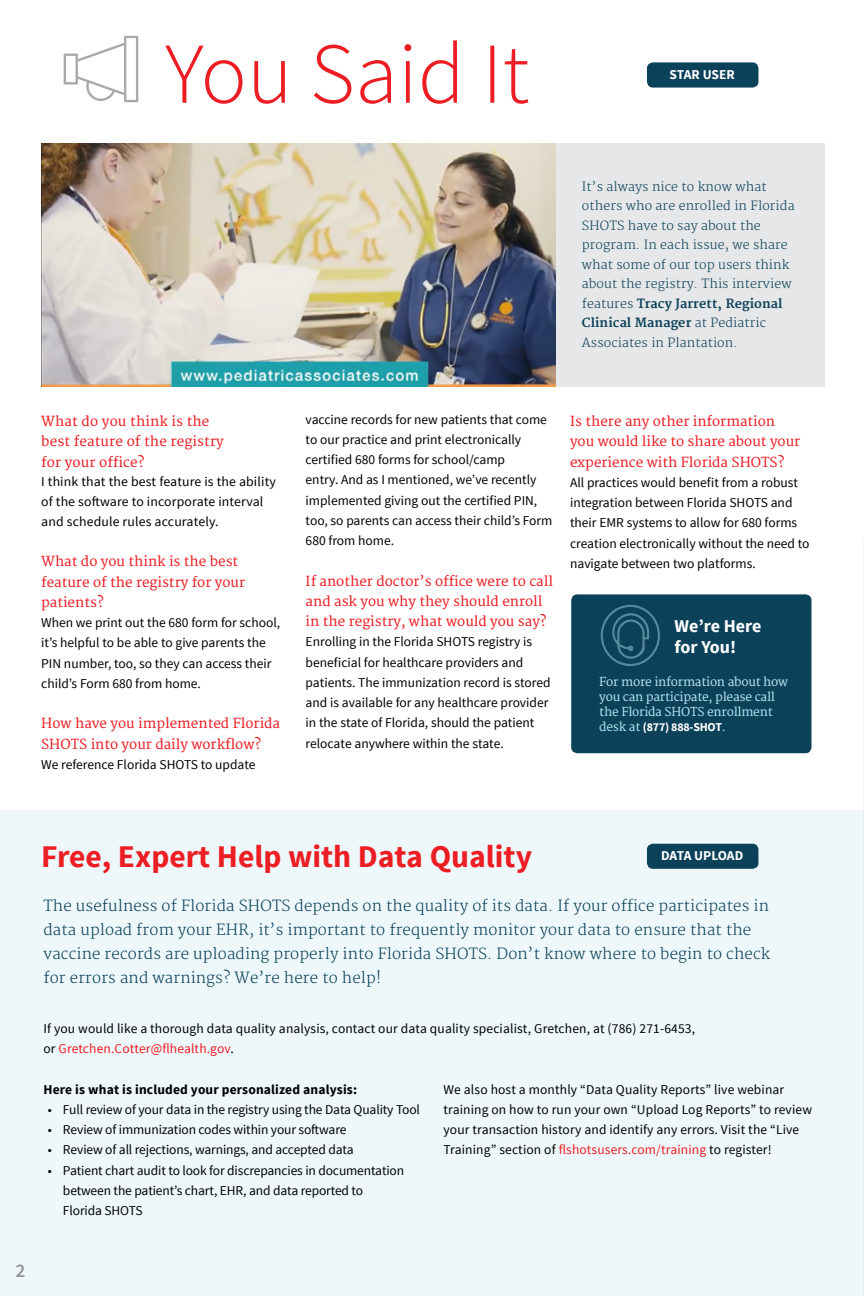
<style>
.page{position:relative;width:864px;height:1296px;background:#fff}
.page>*{position:absolute;margin:0;border:0;box-sizing:border-box;transform-origin:0 0}
.t1{font:700 31.5px "Source Sans Pro";color:#ed1d24}
.t2{font:600 19.5px "Source Sans Pro";color:#939598}
.t3{font:700 18px/21.6px "Source Sans Pro";color:#fff}
.t4{font:300 15px/24px "Merriweather";letter-spacing:.01em;color:#0c415a}
.t5{font:13.5px/20.2px "Source Sans Pro";color:#000}
.t6{font:13.5px/20.2px "Merriweather";color:#ed1d24}
.t7{font:700 13.5px "Source Sans Pro";letter-spacing:.01em;color:#000}
.t8{font:700 13.5px "Source Sans Pro";letter-spacing:-.01em;color:#fff}
.t9{font:300 12.3px/19.5px "Merriweather";letter-spacing:.01em;color:#0c415a}
.t10{font:12px/15px "Merriweather";letter-spacing:-.02em;color:#b6e3f1}
.t11{font:700 12px "Source Sans Pro";letter-spacing:-.02em;color:#fff}
.s1{font-weight:700}
.s2{font-family:"Merriweather";font-weight:400;color:#b6e3f1}
.s3{color:#ed1d24}
</style>
<div class="page">
<div style="left:0;top:810px;width:864px;height:486px;background:#eef8fb"></div>
<svg style="left:165px;top:40px;width:363px;height:64px"></svg>
<div style="left:647px;top:62px;width:111px;height:26px;background:#0c415a;border-radius:6px"></div>
<div style="left:536px;top:144px;width:289px;height:243px;background:#e6e7e8"></div>
<img style="left:41px;top:144px;width:515px;height:242px">
<svg style="left:64px;top:36px;width:74px;height:66px"></svg>
<svg style="left:863px;top:541px;width:1px;height:755px"></svg>
<div style="left:571px;top:594px;width:241px;height:159px;background:#0c415a;border-radius:6px"></div>
<svg style="left:601px;top:605px;width:59px;height:61px"></svg>
<div style="left:647px;top:844px;width:111px;height:25px;background:#0c415a;border-radius:6px"></div>
<p class="t8" style="left:670px;top:66px;width:67px">STAR USER</p>
<p class="t9" style="left:582px;top:177px;width:214px">It’s always nice to know what others who are enrolled in Florida<br>SHOTS have to say about the program. In each issue, we share what some of our top users think about the registry. This interview features <span class="s1">Tracy Jarrett, Regional<br>Clinical Manager</span> at Pediatric<br>Associates in Plantation.</p>
<p class="t6" style="left:41px;top:412px;width:184px">What do you think is the best feature of the registry for your office?</p>
<p class="t5" style="left:41px;top:472px;width:236px;line-height:19.8px">I think that the best feature is the ability of the software to incorporate interval and schedule rules accurately.</p>
<p class="t6" style="left:41px;top:552px;width:205px">What do you think is the best feature of the registry for your patients?</p>
<p class="t5" style="left:41px;top:613px;width:240px">When we print out the 680 form for school, it’s helpful to be able to give parents the PIN number, too, so they can access their child’s Form 680 from home.</p>
<p class="t6" style="left:41px;top:714px;width:240px">How have you implemented Florida<br>SHOTS into your daily workflow?</p>
<p class="t5" style="left:41px;top:755px;width:216px">We reference Florida SHOTS to update</p>
<p class="t5" style="left:306px;top:409px;width:248px">vaccine records for new patients that come to our practice and print electronically certified 680 forms for school/camp<br>entry. And as I mentioned, we’ve recently implemented giving out the certified PIN, too, so parents can access their child’s Form 680 from home.</p>
<p class="t6" style="left:306px;top:571px;width:249px">If another doctor’s office were to call and ask you why they should enroll in the registry, what would you say?</p>
<p class="t5" style="left:306px;top:632px;width:246px">Enrolling in the Florida SHOTS registry is beneficial for healthcare providers and patients. The immunization record is stored and is available for any healthcare provider in the state of Florida, should the patient relocate anywhere within the state.</p>
<p class="t6" style="left:570px;top:412px;width:232px">Is there any other information you would like to share about your experience with Florida SHOTS?</p>
<p class="t5" style="left:570px;top:473px;width:241px">All practices would benefit from a robust integration between Florida SHOTS and their EMR systems to allow for 680 forms creation electronically without the need to navigate between two platforms.</p>
<h3 class="t3" style="left:675px;top:616px;width:88px">We’re Here for You!</h3>
<p class="t10" style="left:599px;top:675px;width:190px">For more information about how you can participate, please call the Florida SHOTS enrollment</p>
<p class="t11" style="left:599px;top:720px;width:128px"><span class="s2">desk at</span> (877) 888-SHOT<span class="s2">.</span></p>
<h1 class="t1" style="left:41px;top:837px;width:492px">Free, Expert Help with Data Quality</h1>
<p class="t8" style="left:661px;top:847px;width:84px">DATA UPLOAD</p>
<p class="t4" style="left:44px;top:895px;width:728px">The usefulness of Florida SHOTS depends on the quality of its data. If your office participates in data upload from your EHR, it’s important to frequently monitor your data to ensure that the vaccine records are uploading properly into Florida SHOTS. Don’t know where to begin to check for errors and warnings? We’re here to help!</p>
<p class="t5" style="left:44px;top:1018px;width:653px">If you would like a thorough data quality analysis, contact our data quality specialist, Gretchen, at (786) 271-6453, or <span class="s3">Gretchen.Cotter@flhealth.gov</span>.</p>
<p class="t7" style="left:44px;top:1080px;width:315px">Here is what is included your personalized analysis:</p>
<p class="t5" style="left:48px;top:1099px;width:374px">• Full review of your data in the registry using the Data Quality Tool</p>
<p class="t5" style="left:48px;top:1120px;width:300px">• Review of immunization codes within your software</p>
<p class="t5" style="left:48px;top:1140px;width:307px">• Review of all rejections, warnings, and accepted data</p>
<p class="t5" style="left:63px;top:1160px;width:343px;text-indent:-15px">• Patient chart audit to look for discrepancies in documentation between the patient’s chart, EHR, and data reported to<br>Florida SHOTS</p>
<p class="t5" style="left:444px;top:1079px;width:370px">We also host a monthly “Data Quality Reports” live webinar training on how to run your own “Upload Log Reports” to review your transaction history and identify any errors. Visit the “Live Training” section of <span class="s3">flshotsusers.com/training</span> to register!</p>
<h2 class="t2" style="left:16px;top:1258px;width:12px">2</h2>
</div>
